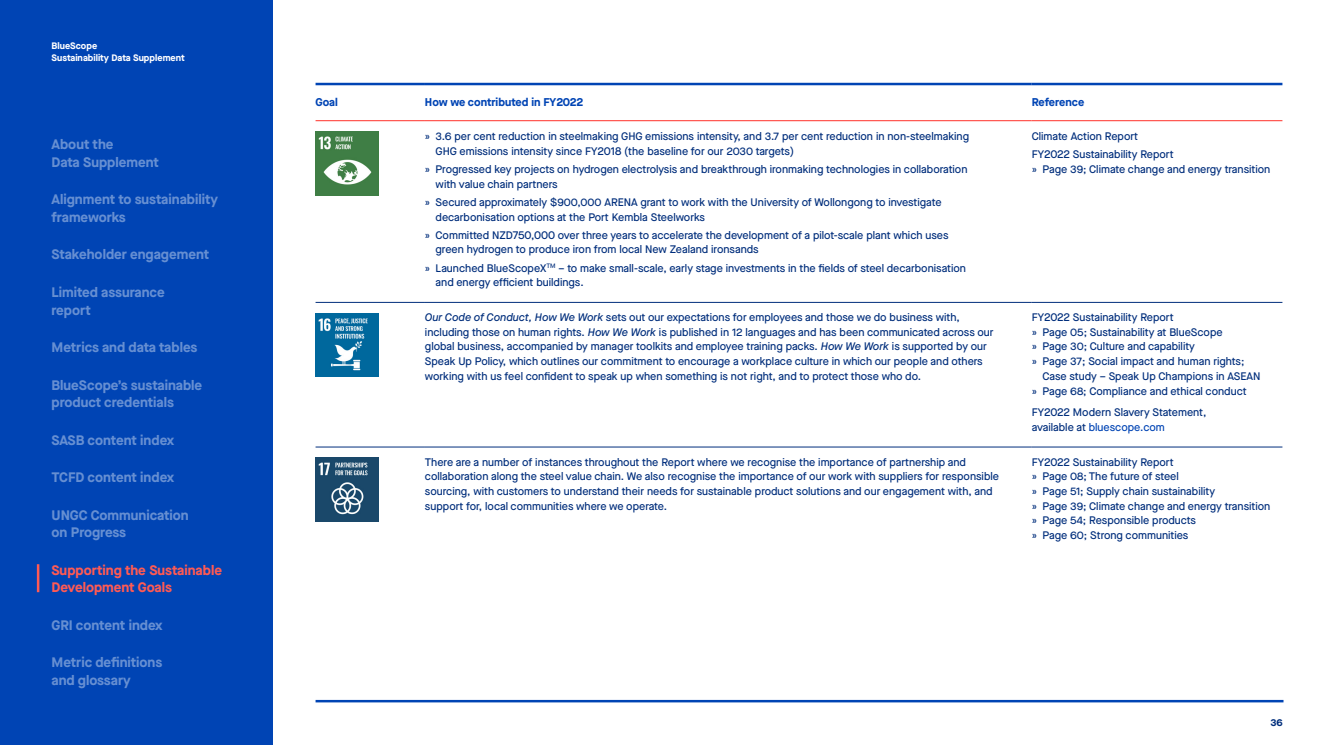
<style>
.page{position:relative;width:1325px;height:745px;background:#fff}
.page>*{position:absolute;margin:0;border:0;box-sizing:border-box;transform-origin:0 0}
.t1{font:700 13.75px/17.5px "Maison Neue";color:#668fd2}
.t2{font:700 13.75px/17.5px "Maison Neue";color:#ff5a54}
.t3{font:700 11.25px "Maison Neue";color:#0044b4}
.t4{font:500 11px/14.8px "Maison Neue";color:#002e7c}
.t5{font:700 10px "Maison Neue";color:#002e7c}
.t6{font:700 9.38px/11.9px "Maison Neue";color:#fff}
.s1{font-style:italic}
.s2{color:#0044b4}
</style>
<div class="page">
<div style="left:0;top:0;width:273px;height:744px;background:#0044b4"></div>
<hr style="left:37px;top:564px;width:2px;height:27px;background:#ff5a54">
<hr style="left:315px;top:120px;width:110px;height:1px;background:#ff5a54">
<hr style="left:425px;top:120px;width:606px;height:1px;background:#ff5a54">
<hr style="left:1031px;top:120px;width:251px;height:1px;background:#ff5a54">
<hr style="left:315px;top:446px;width:110px;height:1px;background:#002e7c">
<hr style="left:425px;top:446px;width:606px;height:1px;background:#002e7c">
<hr style="left:1031px;top:446px;width:251px;height:1px;background:#002e7c">
<hr style="left:315px;top:83px;width:110px;height:2px;background:#0044b4">
<hr style="left:425px;top:83px;width:606px;height:2px;background:#0044b4">
<hr style="left:1031px;top:83px;width:251px;height:2px;background:#0044b4">
<hr style="left:315px;top:302px;width:110px;height:1px;background:#002e7c">
<hr style="left:425px;top:302px;width:606px;height:1px;background:#002e7c">
<hr style="left:1031px;top:302px;width:251px;height:1px;background:#002e7c">
<img style="left:315px;top:132px;width:63px;height:63px">
<img style="left:315px;top:313px;width:63px;height:63px">
<img style="left:315px;top:457px;width:63px;height:63px">
<hr style="left:315px;top:699px;width:968px;height:3px;background:#0044b4">
<p class="t6" style="left:51px;top:40px;width:135px">BlueScope<br>Sustainability Data Supplement</p>
<p class="t1" style="left:51px;top:135px;width:109px">About the<br>Data Supplement</p>
<p class="t1" style="left:51px;top:190px;width:168px">Alignment to sustainability frameworks</p>
<p class="t1" style="left:51px;top:245px;width:159px">Stakeholder engagement</p>
<p class="t1" style="left:51px;top:283px;width:115px">Limited assurance report</p>
<p class="t1" style="left:51px;top:338px;width:147px">Metrics and data tables</p>
<p class="t1" style="left:51px;top:375px;width:152px">BlueScope’s sustainable product credentials</p>
<p class="t1" style="left:51px;top:430px;width:124px">SASB content index</p>
<p class="t1" style="left:51px;top:468px;width:124px">TCFD content index</p>
<p class="t1" style="left:51px;top:505px;width:139px">UNGC Communication on Progress</p>
<p class="t2" style="left:51px;top:560px;width:172px">Supporting the Sustainable<br>Development Goals</p>
<p class="t1" style="left:51px;top:615px;width:113px">GRI content index</p>
<p class="t1" style="left:51px;top:652px;width:112px">Metric definitions and glossary</p>
<p class="t3" style="left:315px;top:94px;width:24px">Goal</p>
<p class="t3" style="left:425px;top:94px;width:160px">How we contributed in FY2022</p>
<p class="t3" style="left:1031px;top:94px;width:54px">Reference</p>
<p class="t4" style="left:435px;top:128px;width:535px;text-indent:-11px">» 3.6 per cent reduction in steelmaking GHG emissions intensity, and 3.7 per cent reduction in non-steelmaking<br>GHG emissions intensity since FY2018 (the baseline for our 2030 targets)</p>
<p class="t4" style="left:435px;top:161px;width:533px;text-indent:-11px">» Progressed key projects on hydrogen electrolysis and breakthrough ironmaking technologies in collaboration with value chain partners</p>
<p class="t4" style="left:435px;top:194px;width:507px;text-indent:-11px">» Secured approximately $900,000 ARENA grant to work with the University of Wollongong to investigate decarbonisation options at the Port Kembla Steelworks</p>
<p class="t4" style="left:435px;top:227px;width:514px;text-indent:-11px">» Committed NZD750,000 over three years to accelerate the development of a pilot-scale plant which uses green hydrogen to produce iron from local New Zealand ironsands</p>
<p class="t4" style="left:435px;top:260px;width:532px;text-indent:-11px">» Launched BlueScopeX<sup>TM</sup> – to make small-scale, early stage investments in the fields of steel decarbonisation and energy efficient buildings.</p>
<p class="t4" style="left:1031px;top:127px;width:143px;line-height:18.2px">Climate Action Report<br>FY2022 Sustainability Report</p>
<p class="t4" style="left:1031px;top:161px;width:240px">» Page 39; Climate change and energy transition</p>
<p class="t4" style="left:425px;top:309px;width:570px"><span class="s1">Our Code of Conduct, How We Work</span> sets out our expectations for employees and those we do business with, including those on human rights. <span class="s1">How We Work</span> is published in 12 languages and has been communicated across our global business, accompanied by manager toolkits and employee training packs. <span class="s1">How We Work</span> is supported by our Speak Up Policy, which outlines our commitment to encourage a workplace culture in which our people and others working with us feel confident to speak up when something is not right, and to protect those who do.</p>
<p class="t4" style="left:1031px;top:309px;width:143px">FY2022 Sustainability Report</p>
<p class="t4" style="left:1031px;top:324px;width:192px">» Page 05; Sustainability at BlueScope</p>
<p class="t4" style="left:1031px;top:339px;width:165px">» Page 30; Culture and capability</p>
<p class="t4" style="left:1031px;top:353px;width:214px">» Page 37; Social impact and human rights;</p>
<p class="t4" style="left:1042px;top:368px;width:219px">Case study – Speak Up Champions in ASEAN</p>
<p class="t4" style="left:1031px;top:383px;width:216px">» Page 68; Compliance and ethical conduct</p>
<p class="t4" style="left:1031px;top:404px;width:176px">FY2022 Modern Slavery Statement, available at <span class="s2">bluescope.com</span></p>
<p class="t4" style="left:425px;top:454px;width:575px">There are a number of instances throughout the Report where we recognise the importance of partnership and collaboration along the steel value chain. We also recognise the importance of our work with suppliers for responsible sourcing, with customers to understand their needs for sustainable product solutions and our engagement with, and support for, local communities where we operate.</p>
<p class="t4" style="left:1031px;top:454px;width:240px">FY2022 Sustainability Report<br>» Page 08; The future of steel<br>» Page 51; Supply chain sustainability<br>» Page 39; Climate change and energy transition » Page 54; Responsible products<br>» Page 60; Strong communities</p>
<p class="t5" style="left:1270px;top:715px;width:14px">36</p>
</div>
